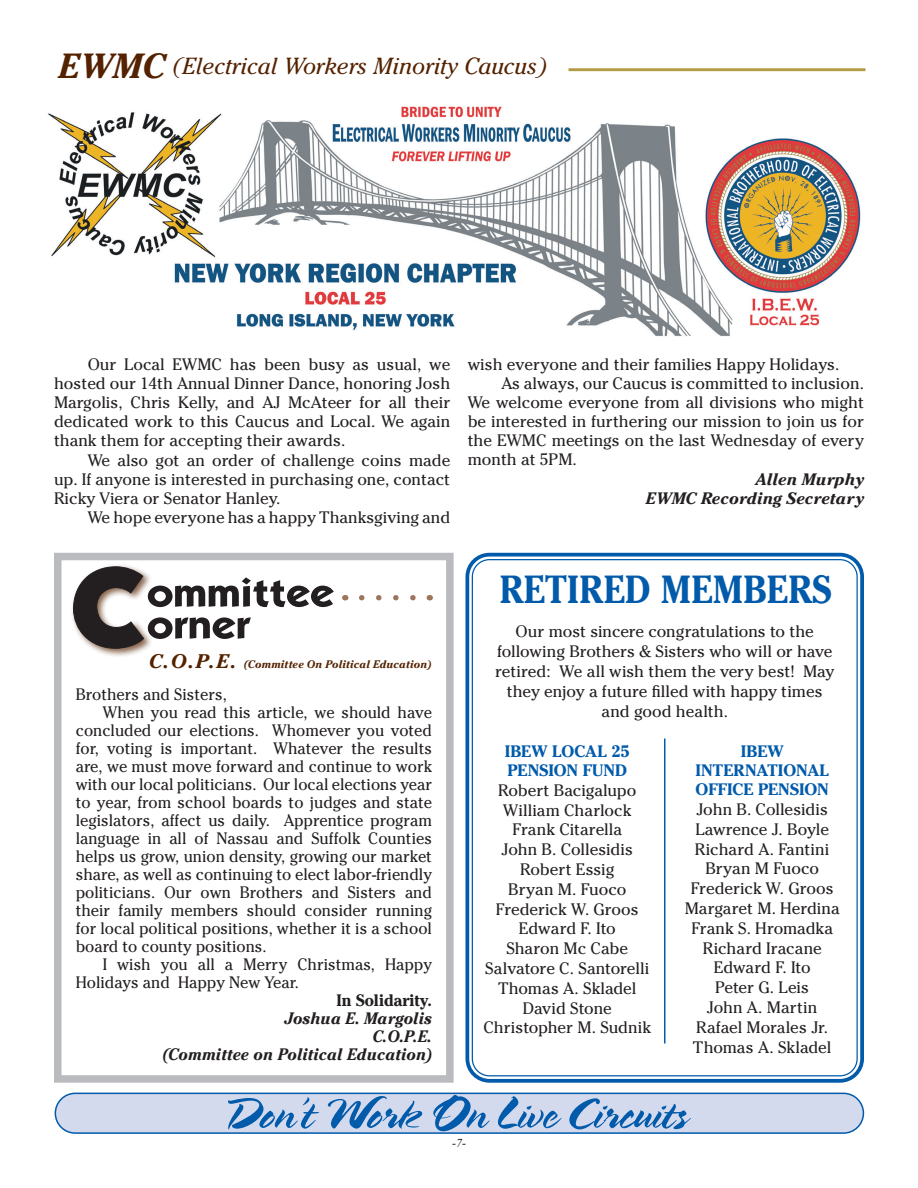
<style>
.page{position:relative;width:918px;height:1188px;background:#fff}
.page>*{position:absolute;margin:0;border:0;box-sizing:border-box;transform-origin:0 0}
.t1{font:700 39px "Cheltenham";letter-spacing:.01em;color:#015aaa;scale:.9 1}
.t2{font:italic 23.25px "Cheltenham";color:#542200}
.t3{font:16.5px/19.8px "Cheltenham";color:#231f20;text-align:center}
.t4{font:16.5px "Cheltenham";color:#231f20;scale:.96 1}
.t5{font:italic 700 16.5px/18px "Cheltenham";color:#231f20;text-align:right;scale:.96 1}
.t6{font:700 16.5px/19px "Cheltenham";letter-spacing:.005em;color:#015aaa}
.t7{font:italic 700 16.5px/19px "Cheltenham";color:#231f20;text-align:right}
.t8{font:700 16.5px "Cheltenham";color:#231f20;scale:.96 1}
.t9{font:italic 12px "Times New Roman";color:#231f20}
.t10{font:italic 700 10.95px "Cheltenham";letter-spacing:.005em;color:#542200}
.s1{font-weight:700;font-size:34.8px}
.s2{font-size:19.65px}
</style>
<div class="page">
<div style="left:55px;top:1093px;width:808px;height:40px;background:#d4daed;border-radius:20px"></div>
<div style="left:55px;top:1093px;width:809px;height:41px;border:2px solid #015aaa;border-radius:20px"></div>
<svg style="left:228px;top:1095px;width:463px;height:36px"></svg>
<img style="left:48px;top:106px;width:813px;height:230px">
<hr style="left:569px;top:68px;width:297px;height:3px;background:#b39a43">
<div style="left:54px;top:553px;width:400px;height:530px;border:8px solid #babbbe"></div>
<div style="left:70px;top:564px;width:83px;height:94px;background:#542200;opacity:.71"></div>
<svg style="left:73px;top:566px;width:261px;height:83px"></svg>
<svg style="left:362px;top:595px;width:54px;height:5px"></svg>
<div style="left:465px;top:553px;width:399px;height:530px;border:4px solid #015aaa;border-radius:22px"></div>
<hr style="left:664px;top:739px;width:1px;height:304px;background:#015aaa">
<h2 class="t2" style="left:59px;top:52px;width:490px"><span class="s1">EWMC</span> (Electrical Workers Minority Caucus)</h2>
<p class="t3" style="left:54px;top:355px;width:398px;line-height:19px;text-align:justify;text-indent:34px">Our Local EWMC has been busy as usual, we hosted our 14th Annual Dinner Dance, honoring Josh Margolis, Chris Kelly, and AJ McAteer for all their dedicated work to this Caucus and Local. We again thank them for accepting their awards.</p>
<p class="t3" style="left:54px;top:450px;width:398px;line-height:19px;text-align:justify;text-indent:34px">We also got an order of challenge coins made up. If anyone is interested in purchasing one, contact Ricky Viera or Senator Hanley.</p>
<p class="t3" style="left:88px;top:507px;width:364px">We hope everyone has a happy Thanksgiving and</p>
<p class="t3" style="left:468px;top:354px;width:373px">wish everyone and their families Happy Holidays.</p>
<p class="t3" style="left:501px;top:374px;width:364px">As always, our Caucus is committed to inclusion.</p>
<p class="t3" style="left:468px;top:393px;width:398px">We welcome everyone from all divisions who might</p>
<p class="t3" style="left:468px;top:412px;width:398px">be interested in furthering our mission to join us for</p>
<p class="t3" style="left:468px;top:431px;width:398px">the EWMC meetings on the last Wednesday of every</p>
<p class="t3" style="left:468px;top:450px;width:111px">month at 5PM.</p>
<p class="t7" style="left:646px;top:469px;width:220px">Allen Murphy<br>EWMC Recording Secretary</p>
<p class="t10" style="left:148px;top:657px;width:284px"><span class="s2">C.O.P.E.</span> (Committee On Political Education)</p>
<p class="t4" style="left:76px;top:685px;width:159px">Brothers and Sisters,</p>
<p class="t4" style="left:103px;top:703px;width:344px">When you read this article, we should have</p>
<p class="t4" style="left:76px;top:721px;width:373px">concluded our elections. Whomever you voted</p>
<p class="t4" style="left:76px;top:739px;width:373px">for, voting is important. Whatever the results</p>
<p class="t4" style="left:76px;top:757px;width:373px">are, we must move forward and continue to work</p>
<p class="t4" style="left:76px;top:775px;width:373px">with our local politicians. Our local elections year</p>
<p class="t4" style="left:76px;top:793px;width:373px">to year, from school boards to judges and state</p>
<p class="t4" style="left:76px;top:811px;width:373px">legislators, affect us daily. Apprentice program</p>
<p class="t4" style="left:76px;top:829px;width:373px">language in all of Nassau and Suffolk Counties</p>
<p class="t4" style="left:76px;top:847px;width:373px">helps us grow, union density, growing our market</p>
<p class="t4" style="left:76px;top:865px;width:373px">share, as well as continuing to elect labor-friendly</p>
<p class="t4" style="left:76px;top:883px;width:373px">politicians. Our own Brothers and Sisters and</p>
<p class="t4" style="left:76px;top:901px;width:373px">their family members should consider running</p>
<p class="t4" style="left:76px;top:919px;width:373px">for local political positions, whether it is a school</p>
<p class="t4" style="left:76px;top:937px;width:200px">board to county positions.</p>
<p class="t4" style="left:103px;top:955px;width:344px">I wish you all a Merry Christmas, Happy</p>
<p class="t4" style="left:76px;top:973px;width:234px">Holidays and Happy New Year.</p>
<p class="t8" style="left:337px;top:991px;width:101px">In Solidarity.</p>
<p class="t5" style="left:162px;top:1010px;width:282px">Joshua E. Margolis<br>C.O.P.E.<br>(Committee on Political Education)</p>
<h1 class="t1" style="left:499px;top:566px;width:370px">RETIRED MEMBERS</h1>
<p class="t3" style="left:495px;top:622px;width:341px">Our most sincere congratulations to the following Brothers &amp; Sisters who will or have retired: We all wish them the very best! May they enjoy a future filled with happy times and good health.</p>
<p class="t6" style="left:505px;top:741px;width:127px">IBEW LOCAL 25<br>PENSION FUND</p>
<p class="t3" style="left:484px;top:780px;width:169px">Robert Bacigalupo<br>William Charlock<br>Frank Citarella<br>John B. Collesidis<br>Robert Essig<br>Bryan M. Fuoco<br>Frederick W. Groos<br>Edward F. Ito<br>Sharon Mc Cabe<br>Salvatore C. Santorelli<br>Thomas A. Skladel<br>David Stone<br>Christopher M. Sudnik</p>
<p class="t6" style="left:696px;top:741px;width:135px;text-align:center">IBEW<br>INTERNATIONAL<br>OFFICE PENSION</p>
<p class="t3" style="left:685px;top:799px;width:156px">John B. Collesidis<br>Lawrence J. Boyle<br>Richard A. Fantini<br>Bryan M Fuoco<br>Frederick W. Groos<br>Margaret M. Herdina<br>Frank S. Hromadka<br>Richard Iracane<br>Edward F. Ito<br>Peter G. Leis<br>John A. Martin<br>Rafael Morales Jr.<br>Thomas A. Skladel</p>
<p class="t9" style="left:452px;top:1135px;width:15px">-7-</p>
</div>
